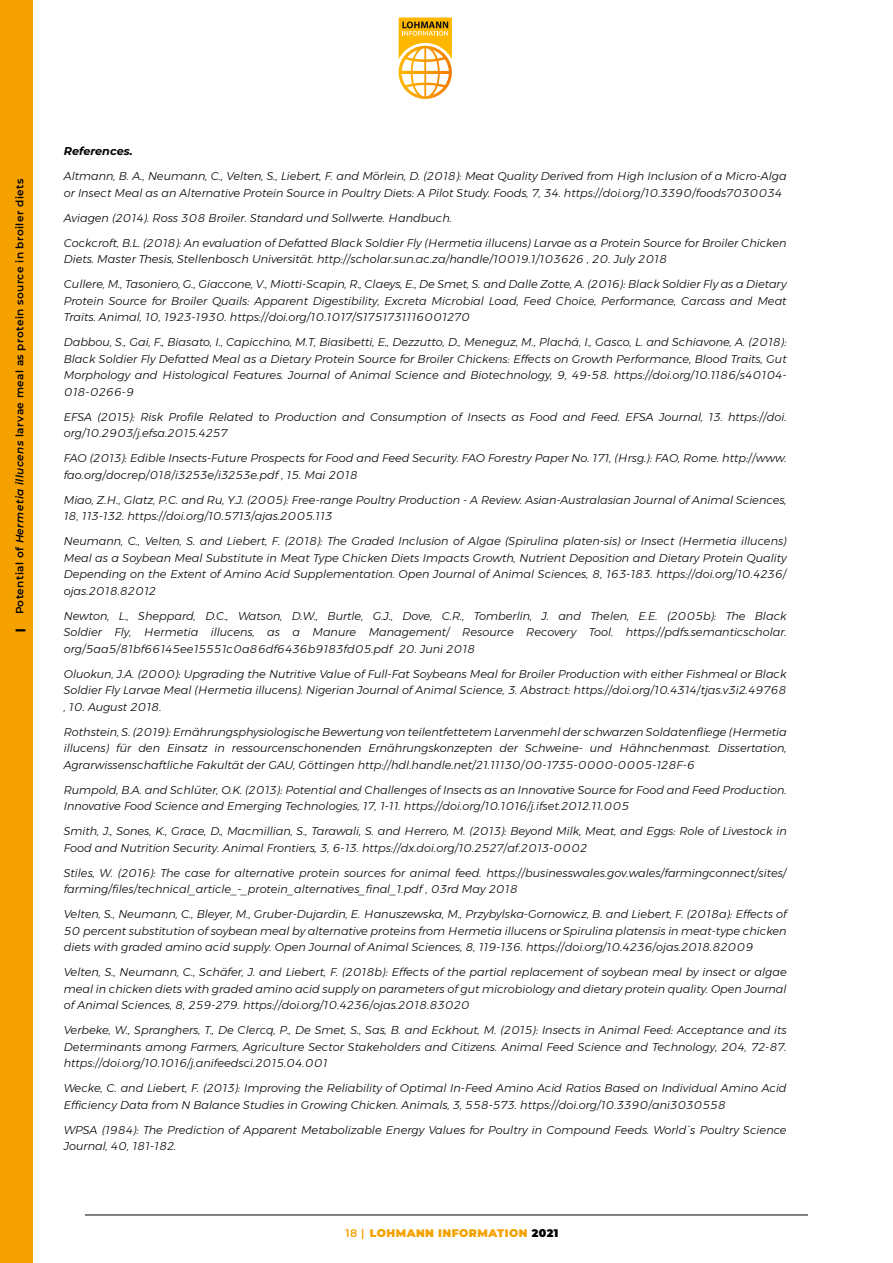
<style>
.page{position:relative;width:893px;height:1263px;background:#fff}
.page>*{position:absolute;margin:0;border:0;box-sizing:border-box;transform-origin:0 0}
.t1{font:italic 300 11.25px/16.5px "Montserrat";color:#000}
.t2{font:italic 700 11.25px "Montserrat";color:#000}
.t3{font:900 10.95px "Montserrat";letter-spacing:.04em;color:#f5a200}
.t4{font:600 10.5px "Montserrat";letter-spacing:.04em;color:#000}
.t5{font:900 10.5px "Montserrat";color:#000}
.s1{font-style:italic}
.s2{font-weight:600}
.s3{color:#000}
</style>
<div class="page">
<div style="left:0;top:0;width:33px;height:1263px;background:#f5a200"></div>
<hr style="left:85px;top:1215px;width:723px;height:1px;background:#000">
<svg style="left:399px;top:17px;width:53px;height:82px"></svg>
<p class="t4" style="left:12px;top:614px;width:437px;rotate:-90deg">Potential of <span class="s1">Hermetia illucens</span> larvae meal as protein source in broiler diets</p>
<p class="t5" style="left:12px;top:631px;width:5px;rotate:-90deg">|</p>
<p class="t2" style="left:64px;top:143px;width:70px">References.</p>
<p class="t1" style="left:64px;top:168px;width:724px">Altmann, B. A., Neumann, C., Velten, S., Liebert, F. and Mörlein, D. (2018): Meat Quality Derived from High Inclusion of a Micro-Alga or Insect Meal as an Alternative Protein Source in Poultry Diets: A Pilot Study. Foods, 7, 34. https://doi.org/10.3390/foods7030034</p>
<p class="t1" style="left:64px;top:209px;width:390px">Aviagen (2014). Ross 308 Broiler. Standard und Sollwerte. Handbuch.</p>
<p class="t1" style="left:64px;top:234px;width:724px">Cockcroft, B.L. (2018): An evaluation of Defatted Black Soldier Fly (Hermetia illucens) Larvae as a Protein Source for Broiler Chicken<br>Diets. Master Thesis, Stellenbosch Universität. http://scholar.sun.ac.za/handle/10019.1/103626 , 20. July 2018</p>
<p class="t1" style="left:64px;top:276px;width:724px;text-align:justify">Cullere, M., Tasoniero, G., Giaccone, V., Miotti-Scapin, R., Claeys, E., De Smet, S. and Dalle Zotte, A. (2016): Black Soldier Fly as a Dietary Protein Source for Broiler Quails: Apparent Digestibility, Excreta Microbial Load, Feed Choice, Performance, Carcass and Meat Traits. Animal, 10, 1923-1930. https://doi.org/10.1017/S1751731116001270</p>
<p class="t1" style="left:64px;top:334px;width:724px;text-align:justify">Dabbou, S., Gai, F., Biasato, I., Capicchino, M.T, Biasibetti, E., Dezzutto, D., Meneguz, M., Plachá, I., Gasco, L. and Schiavone, A. (2018):<br>Black Soldier Fly Defatted Meal as a Dietary Protein Source for Broiler Chickens: Effects on Growth Performance, Blood Traits, Gut Morphology and Histological Features. Journal of Animal Science and Biotechnology, 9, 49-58. https://doi.org/10.1186/s40104- 018-0266-9</p>
<p class="t1" style="left:64px;top:408px;width:724px">EFSA (2015): Risk Profile Related to Production and Consumption of Insects as Food and Feed. EFSA Journal, 13. https://doi. org/10.2903/j.efsa.2015.4257</p>
<p class="t1" style="left:64px;top:450px;width:724px">FAO (2013): Edible Insects-Future Prospects for Food and Feed Security. FAO Forestry Paper No. 171, (Hrsg.): FAO, Rome. http://www. fao.org/docrep/018/i3253e/i3253e.pdf , 15. Mai 2018</p>
<p class="t1" style="left:64px;top:491px;width:724px">Miao, Z.H., Glatz, P.C. and Ru, Y.J. (2005): Free-range Poultry Production - A Review. Asian-Australasian Journal of Animal Sciences,<br>18, 113-132. https://doi.org/10.5713/ajas.2005.113</p>
<p class="t1" style="left:64px;top:533px;width:724px;text-align:justify">Neumann, C., Velten, S. and Liebert, F. (2018): The Graded Inclusion of Algae (Spirulina platen-sis) or Insect (Hermetia illucens)<br>Meal as a Soybean Meal Substitute in Meat Type Chicken Diets Impacts Growth, Nutrient Deposition and Dietary Protein Quality Depending on the Extent of Amino Acid Supplementation. Open Journal of Animal Sciences, 8, 163-183. https://doi.org/10.4236/ ojas.2018.82012</p>
<p class="t1" style="left:64px;top:607px;width:724px;text-align:justify">Newton, L., Sheppard, D.C., Watson, D.W., Burtle, G.J., Dove, C.R., Tomberlin, J. and Thelen, E.E. (2005b): The Black Soldier Fly, Hermetia illucens, as a Manure Management/ Resource Recovery Tool. https://pdfs.semanticscholar. org/5aa5/81bf66145ee15551c0a86df6436b9183fd05.pdf 20. Juni 2018</p>
<p class="t1" style="left:64px;top:665px;width:724px;text-align:justify">Oluokun, J.A. (2000): Upgrading the Nutritive Value of Full-Fat Soybeans Meal for Broiler Production with either Fishmeal or Black Soldier Fly Larvae Meal (Hermetia illucens). Nigerian Journal of Animal Science, 3. Abstract: https://doi.org/10.4314/tjas.v3i2.49768 , 10. August 2018.</p>
<p class="t1" style="left:64px;top:723px;width:724px;text-align:justify">Rothstein, S. (2019): Ernährungsphysiologische Bewertung von teilentfettetem Larvenmehl der schwarzen Soldatenfliege (Hermetia illucens) für den Einsatz in ressourcenschonenden Ernährungskonzepten der Schweine- und Hähnchenmast. Dissertation, Agrarwissenschaftliche Fakultät der GAU, Göttingen http://hdl.handle.net/21.11130/00-1735-0000-0005-128F-6</p>
<p class="t1" style="left:64px;top:781px;width:724px">Rumpold, B.A. and Schlüter, O.K. (2013): Potential and Challenges of Insects as an Innovative Source for Food and Feed Production.<br>Innovative Food Science and Emerging Technologies, 17, 1-11. https://doi.org/10.1016/j.ifset.2012.11.005</p>
<p class="t1" style="left:64px;top:823px;width:724px">Smith, J., Sones, K., Grace, D., Macmillian, S., Tarawali, S. and Herrero, M. (2013): Beyond Milk, Meat, and Eggs: Role of Livestock in<br>Food and Nutrition Security. Animal Frontiers, 3, 6-13. https://dx.doi.org/10.2527/af.2013-0002</p>
<p class="t1" style="left:64px;top:864px;width:724px">Stiles, W. (2016): The case for alternative protein sources for animal feed. https://businesswales.gov.wales/farmingconnect/sites/ farming/files/technical_article_-_protein_alternatives_final_1.pdf , 03rd May 2018</p>
<p class="t1" style="left:64px;top:906px;width:724px;text-align:justify">Velten, S., Neumann, C., Bleyer, M., Gruber-Dujardin, E. Hanuszewska, M., Przybylska-Gornowicz, B. and Liebert, F. (2018a): Effects of 50 percent substitution of soybean meal by alternative proteins from Hermetia illucens or Spirulina platensis in meat-type chicken diets with graded amino acid supply. Open Journal of Animal Sciences, 8, 119-136. https://doi.org/10.4236/ojas.2018.82009</p>
<p class="t1" style="left:64px;top:964px;width:724px;text-align:justify">Velten, S., Neumann, C., Schäfer, J. and Liebert, F. (2018b): Effects of the partial replacement of soybean meal by insect or algae meal in chicken diets with graded amino acid supply on parameters of gut microbiology and dietary protein quality. Open Journal of Animal Sciences, 8, 259-279. https://doi.org/10.4236/ojas.2018.83020</p>
<p class="t1" style="left:64px;top:1022px;width:724px;text-align:justify">Verbeke, W., Spranghers, T., De Clercq, P., De Smet, S., Sas, B. and Eckhout, M. (2015): Insects in Animal Feed: Acceptance and its Determinants among Farmers, Agriculture Sector Stakeholders and Citizens. Animal Feed Science and Technology, 204, 72-87. https://doi.org/10.1016/j.anifeedsci.2015.04.001</p>
<p class="t1" style="left:64px;top:1080px;width:724px">Wecke, C. and Liebert, F. (2013): Improving the Reliability of Optimal In-Feed Amino Acid Ratios Based on Individual Amino Acid<br>Efficiency Data from N Balance Studies in Growing Chicken. Animals, 3, 558-573. https://doi.org/10.3390/ani3030558</p>
<p class="t1" style="left:64px;top:1121px;width:724px">WPSA (1984): The Prediction of Apparent Metabolizable Energy Values for Poultry in Compound Feeds. World´s Poultry Science<br>Journal, 40, 181-182.</p>
<p class="t3" style="left:345px;top:1225px;width:214px"><span class="s2">18 |</span> LOHMANN INFORMATION <span class="s3">2021</span></p>
</div>
